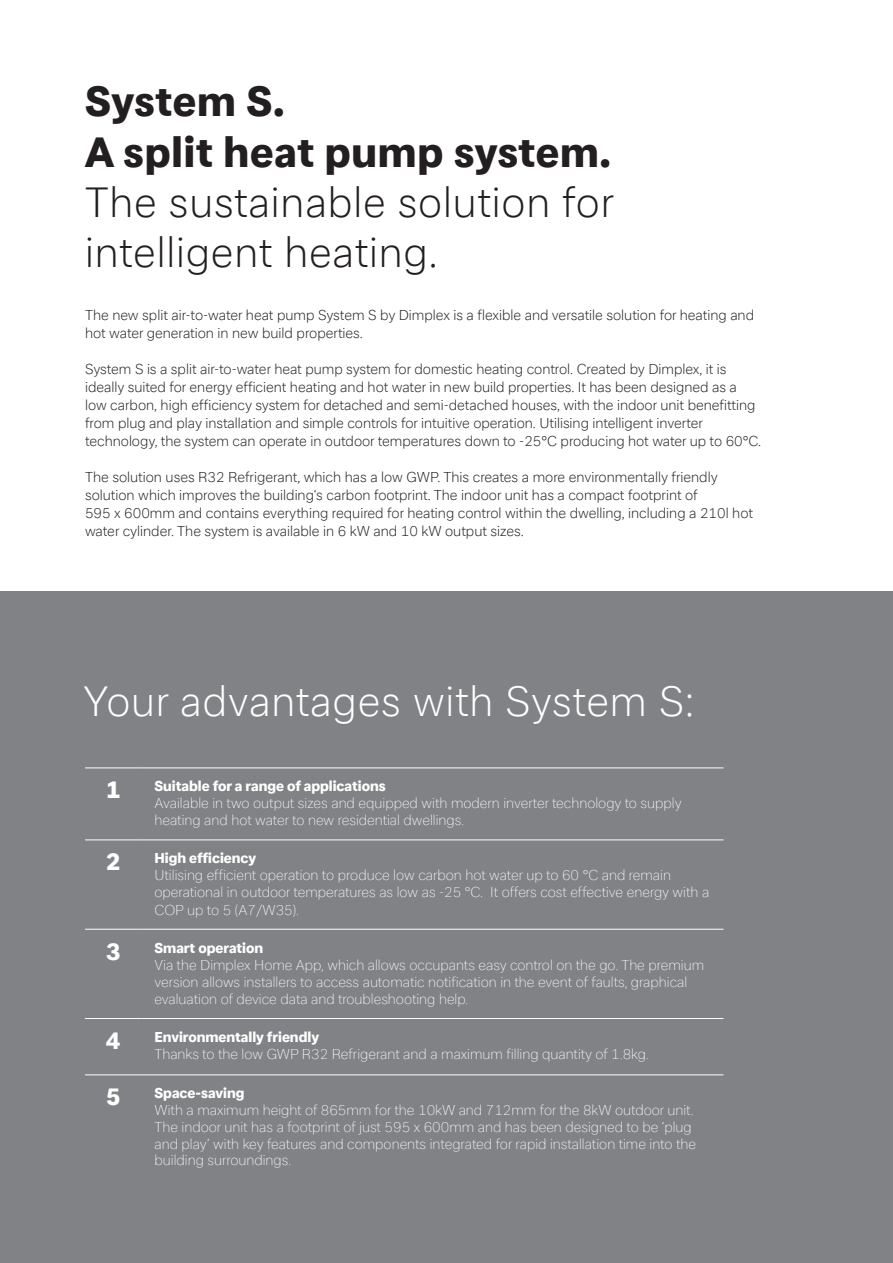
<style>
.page{position:relative;width:893px;height:1263px;background:#fff}
.page>*{position:absolute;margin:0;border:0;box-sizing:border-box;transform-origin:0 0}
.Copytext_9_5_11_5{font:300 42px/50.4px "Glen Dimplex Sans";letter-spacing:.02em;color:#231f20}
.Copytext_9_5_11_5-2{font:800 42px/50.4px "Glen Dimplex Sans";letter-spacing:.02em;color:#231f20}
.Copytext_9_5_11_5-3{font:300 42px "Glen Dimplex Sans";letter-spacing:.02em;color:#fff}
.t1{font:800 24px "Glen Dimplex Sans";color:#fff}
.Copytext_9_5_11_5-4{font:300 14.25px/18px "Glen Dimplex Sans";color:#231f20}
.t2{font:100 14.25px/17.1px "Glen Dimplex Sans";color:#fff}
.t3{font:800 14.25px "Glen Dimplex Sans";color:#fff}
</style>
<div class="page">
<div style="left:0;top:591px;width:893px;height:672px;background:#808285"></div>
<hr style="left:85px;top:767px;width:57px;height:1px;background:#fff">
<hr style="left:142px;top:767px;width:581px;height:1px;background:#fff">
<hr style="left:85px;top:839px;width:57px;height:1px;background:#fff">
<hr style="left:142px;top:839px;width:581px;height:1px;background:#fff">
<hr style="left:85px;top:929px;width:57px;height:1px;background:#fff">
<hr style="left:142px;top:929px;width:581px;height:1px;background:#fff">
<hr style="left:85px;top:1018px;width:57px;height:1px;background:#fff">
<hr style="left:142px;top:1018px;width:581px;height:1px;background:#fff">
<hr style="left:85px;top:1074px;width:57px;height:1px;background:#fff">
<hr style="left:142px;top:1074px;width:581px;height:1px;background:#fff">
<p class="Copytext_9_5_11_5-2" style="left:85px;top:76px;width:527px">System S.<br>A split heat pump system.</p>
<p class="Copytext_9_5_11_5" style="left:85px;top:176px;width:531px">The sustainable solution for intelligent heating.</p>
<p class="Copytext_9_5_11_5-4" style="left:85px;top:306px;width:671px">The new split air-to-water heat pump System S by Dimplex is a flexible and versatile solution for heating and hot water generation in new build properties.</p>
<p class="Copytext_9_5_11_5-4" style="left:85px;top:360px;width:678px">System S is a split air-to-water heat pump system for domestic heating control. Created by Dimplex, it is ideally suited for energy efficient heating and hot water in new build properties. It has been designed as a low carbon, high efficiency system for detached and semi-detached houses, with the indoor unit benefitting from plug and play installation and simple controls for intuitive operation. Utilising intelligent inverter technology, the system can operate in outdoor temperatures down to -25°C producing hot water up to 60°C.</p>
<p class="Copytext_9_5_11_5-4" style="left:85px;top:468px;width:669px">The solution uses R32 Refrigerant, which has a low GWP. This creates a more environmentally friendly solution which improves the building‘s carbon footprint. The indoor unit has a compact footprint of<br>595 x 600mm and contains everything required for heating control within the dwelling, including a 210l hot water cylinder. The system is available in 6 kW and 10 kW output sizes.</p>
<p class="Copytext_9_5_11_5-3" style="left:83px;top:676px;width:613px">Your advantages with System S:</p>
<p class="t1" style="left:106px;top:775px;width:16px">1</p>
<p class="t3" style="left:154px;top:777px;width:233px">Suitable for a range of applications</p>
<p class="t2" style="left:154px;top:794px;width:529px">Available in two output sizes and equipped with modern inverter technology to supply heating and hot water to new residential dwellings.</p>
<p class="t1" style="left:106px;top:847px;width:16px">2</p>
<p class="t3" style="left:154px;top:849px;width:103px">High efficiency</p>
<p class="t2" style="left:154px;top:866px;width:556px">Utilising efficient operation to produce low carbon hot water up to 60 °C and remain operational in outdoor temperatures as low as -25 °C. It offers cost effective energy with a<br>COP up to 5 (A7/W35).</p>
<p class="t1" style="left:106px;top:937px;width:16px">3</p>
<p class="t3" style="left:154px;top:939px;width:110px">Smart operation</p>
<p class="t2" style="left:154px;top:956px;width:551px">Via the Dimplex Home App, which allows occupants easy control on the go. The premium version allows installers to access automatic notification in the event of faults, graphical evaluation of device data and troubleshooting help.</p>
<p class="t1" style="left:106px;top:1026px;width:16px">4</p>
<p class="t3" style="left:154px;top:1028px;width:166px">Environmentally friendly</p>
<p class="t2" style="left:154px;top:1045px;width:496px">Thanks to the low GWP R32 Refrigerant and a maximum filling quantity of 1.8kg.</p>
<p class="t1" style="left:106px;top:1082px;width:16px">5</p>
<p class="t3" style="left:154px;top:1084px;width:92px">Space-saving</p>
<p class="t2" style="left:154px;top:1101px;width:543px">With a maximum height of 865mm for the 10kW and 712mm for the 8kW outdoor unit.<br>The indoor unit has a footprint of just 595 x 600mm and has been designed to be ‘plug and play’ with key features and components integrated for rapid installation time into the building surroundings.</p>
</div>
